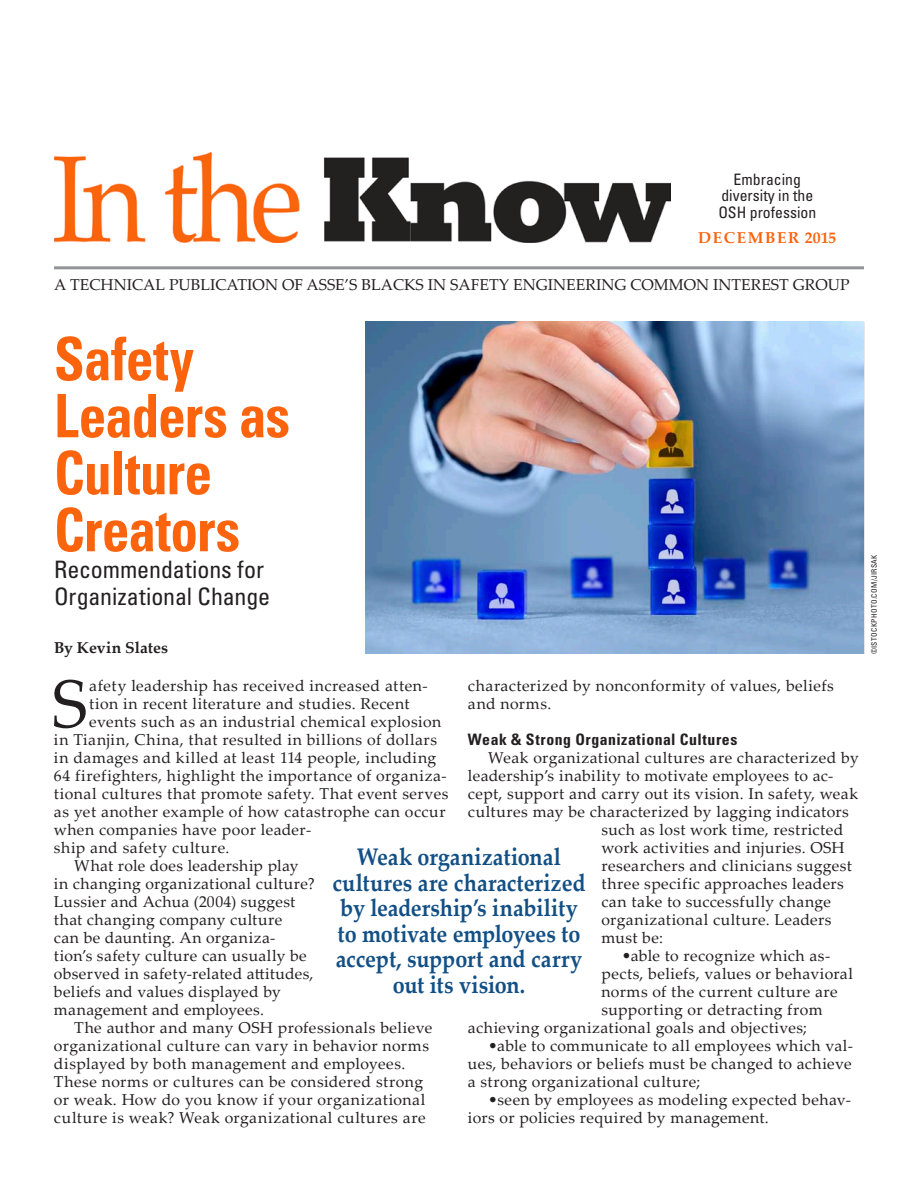
<style>
.page{position:relative;width:918px;height:1188px;background:#fff}
.page>*{position:absolute;margin:0;border:0;box-sizing:border-box;transform-origin:0 0}
.t1{font:67.5px "Palatino Linotype";color:#231f20}
.t2{font:700 condensed 60px/57px "Univers LT Std";letter-spacing:-.01em;color:#fb630d;scale:.92 1}
.t3{font:700 24px/25.5px "Palatino Linotype";color:#124f85;text-align:center;scale:.9 1}
.t4{font:condensed 24px/27px "Univers LT Std";letter-spacing:-.005em;color:#231f20}
.t5{font:15.75px/18px "Palatino Linotype";letter-spacing:.025em;color:#231f20}
.t6{font:15.75px "Palatino Linotype";color:#231f20}
.t7{font:condensed 15.75px/16.5px "Univers LT Std";color:#231f20;text-align:center}
.t8{font:700 condensed 15.75px "Univers LT Std";letter-spacing:.035em;color:#231f20}
.t9{font:15.75px "Palatino Linotype";letter-spacing:.005em;color:#231f20}
.t10{font:700 15.75px "Palatino Linotype";letter-spacing:.005em;color:#231f20}
.t11{font:700 15.75px "Palatino Linotype";letter-spacing:.1em;color:#fb630d}
.t12{font:condensed 7.5px "Univers LT Std";letter-spacing:.045em;color:#231f20}
</style>
<div class="page">
<hr style="left:54px;top:266px;width:810px;height:3px;background:#939498">
<img style="left:54px;top:153px;width:617px;height:90px">
<img style="left:366px;top:322px;width:498px;height:332px">
<p class="t7" style="left:718px;top:171px;width:99px">Embracing diversity in the<br>OSH profession</p>
<p class="t11" style="left:698px;top:227px;width:140px">DECEMBER 2015</p>
<p class="t6" style="left:54px;top:274px;width:797px">A TECHNICAL PUBLICATION OF ASSE’S BLACKS IN SAFETY ENGINEERING COMMON INTEREST GROUP</p>
<h2 class="t2" style="left:54px;top:330px;width:258px">Safety<br>Leaders as<br>Culture<br>Creators</h2>
<h3 class="t4" style="left:54px;top:556px;width:218px">Recommendations for<br>Organizational Change</h3>
<p class="t10" style="left:54px;top:636px;width:116px">By Kevin Slates</p>
<h1 class="t1" style="left:52px;top:656px;width:37px">S</h1>
<p class="t5" style="left:89px;top:676px;width:340px">afety leadership has received increased atten-</p>
<p class="t5" style="left:468px;top:676px;width:367px">characterized by nonconformity of values, beliefs and norms.</p>
<p class="t8" style="left:468px;top:730px;width:271px">Weak &amp; Strong Organizational Cultures</p>
<p class="t5" style="left:488px;top:748px;width:372px">Weak organizational cultures are characterized by</p>
<p class="t5" style="left:468px;top:766px;width:367px">leadership’s inability to motivate employees to ac-</p>
<p class="t5" style="left:468px;top:784px;width:392px">cept, support and carry out its vision. In safety, weak</p>
<p class="t5" style="left:468px;top:802px;width:382px">cultures may be characterized by lagging indicators</p>
<p class="t5" style="left:601px;top:820px;width:243px">such as lost work time, restricted</p>
<p class="t5" style="left:601px;top:838px;width:245px">work activities and injuries. OSH</p>
<p class="t5" style="left:601px;top:856px;width:252px">researchers and clinicians suggest</p>
<p class="t5" style="left:601px;top:874px;width:244px">three specific approaches leaders</p>
<p class="t5" style="left:601px;top:892px;width:231px">can take to successfully change</p>
<p class="t5" style="left:601px;top:910px;width:232px">organizational culture. Leaders</p>
<p class="t5" style="left:601px;top:928px;width:63px">must be:</p>
<p class="t5" style="left:622px;top:946px;width:210px">•able to recognize which as-</p>
<p class="t5" style="left:601px;top:964px;width:253px">pects, beliefs, values or behavioral</p>
<p class="t5" style="left:601px;top:982px;width:238px">norms of the current culture are</p>
<p class="t5" style="left:601px;top:1000px;width:223px">supporting or detracting from</p>
<p class="t5" style="left:468px;top:1018px;width:340px">achieving organizational goals and objectives;</p>
<p class="t5" style="left:468px;top:1036px;width:386px;text-align:justify;text-indent:20px">•able to communicate to all employees which val&shy;ues, behaviors or beliefs must be changed to achieve a strong organizational culture;</p>
<p class="t5" style="left:468px;top:1090px;width:384px;text-indent:20px">•seen by employees as modeling expected behav&shy;iors or policies required by management.</p>
<p class="t5" style="left:89px;top:694px;width:322px">tion in recent literature and studies. Recent</p>
<p class="t5" style="left:89px;top:712px;width:353px">events such as an industrial chemical explosion</p>
<p class="t5" style="left:54px;top:730px;width:385px">in Tianjin, China, that resulted in billions of dollars</p>
<p class="t5" style="left:54px;top:748px;width:384px">in damages and killed at least 114 people, including</p>
<p class="t5" style="left:54px;top:766px;width:394px">64 firefighters, highlight the importance of organiza-</p>
<p class="t5" style="left:54px;top:784px;width:396px">tional cultures that promote safety. That event serves</p>
<p class="t5" style="left:54px;top:802px;width:393px">as yet another example of how catastrophe can occur</p>
<p class="t5" style="left:54px;top:820px;width:259px">when companies have poor leader-</p>
<p class="t5" style="left:54px;top:838px;width:177px">ship and safety culture.</p>
<p class="t5" style="left:74px;top:856px;width:226px">What role does leadership play</p>
<p class="t5" style="left:54px;top:874px;width:262px">in changing organizational culture?</p>
<p class="t5" style="left:54px;top:892px;width:243px">Lussier and Achua (2004) suggest</p>
<p class="t5" style="left:54px;top:910px;width:230px">that changing company culture</p>
<p class="t5" style="left:54px;top:928px;width:223px">can be daunting. An organiza-</p>
<p class="t5" style="left:54px;top:946px;width:254px">tion’s safety culture can usually be</p>
<p class="t5" style="left:54px;top:964px;width:261px">observed in safety-related attitudes,</p>
<p class="t5" style="left:54px;top:982px;width:228px">beliefs and values displayed by</p>
<p class="t9" style="left:54px;top:999px;width:211px">management and employees.</p>
<p class="t5" style="left:74px;top:1018px;width:360px">The author and many OSH professionals believe</p>
<p class="t5" style="left:54px;top:1036px;width:377px">organizational culture can vary in behavior norms</p>
<p class="t5" style="left:54px;top:1054px;width:353px">displayed by both management and employees.</p>
<p class="t5" style="left:54px;top:1072px;width:371px">These norms or cultures can be considered strong</p>
<p class="t5" style="left:54px;top:1090px;width:373px">or weak. How do you know if your organizational</p>
<p class="t5" style="left:54px;top:1108px;width:373px">culture is weak? Weak organizational cultures are</p>
<h3 class="t3" style="left:332px;top:844px;width:283px">Weak organizational cultures are characterized by leadership’s inability to motivate employees to accept, support and carry out its vision.</h3>
<p class="t12" style="left:870px;top:654px;width:101px;rotate:-90deg">©istockphoto.com/Jirsak</p>
</div>
